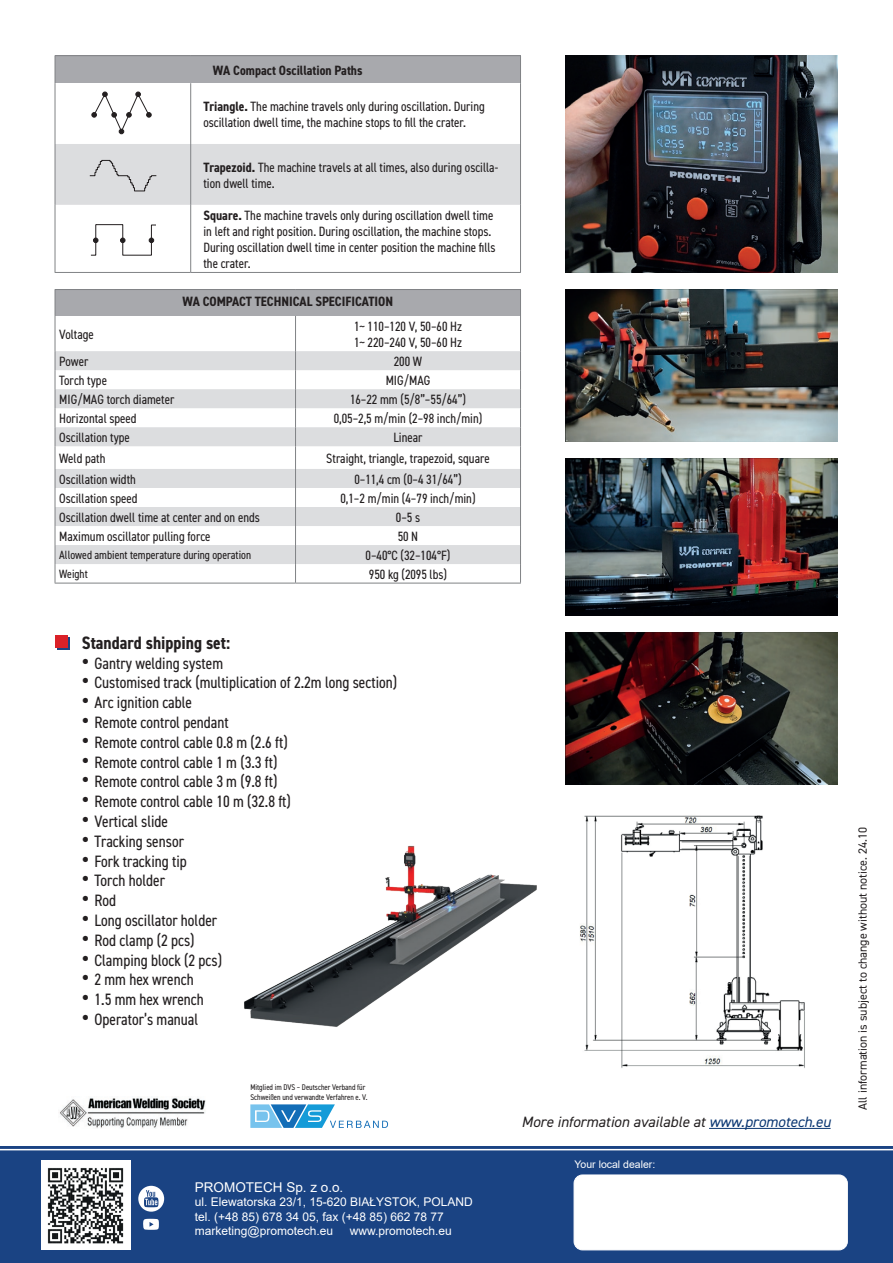
<style>
.page{position:relative;width:893px;height:1263px;background:#fff}
.page>*{position:absolute;margin:0;border:0;box-sizing:border-box;transform-origin:0 0}
._11pkt_narrow_bold{font:700 condensed 18px "DIN2014";color:#231f20}
.t1{font:condensed 16.5px "DIN2014";color:#231f20}
.tekst_wozki{font:italic 15px "DIN2014";color:#231f20}
.w_tabelce_tresc{font:condensed 13.5px/16.2px "DIN2014";color:#231f20}
.Styl_akapitowy5{font:700 condensed 13.5px "DIN2014";color:#231f20}
.t2{font:13.5px "Arial";color:#fff}
.t3{font:12px "Arial";color:#fff}
.t4{font:12px "DIN2014";color:#231f20}
.w_tabelce_tresc_bold{font:condensed 12px "DIN2014";color:#231f20}
.t5{font:10.5px "Arial";color:#fff}
.opis_zdjec{font:condensed 8.25px/9.9px "DIN2014";color:#231f20}
.s1{font-weight:700}
.s2{font-family:"Arial";font-stretch:normal;font-size:21px}
.s3{color:#0a3672}
</style>
<div class="page">
<div style="left:0;top:1146px;width:893px;height:117px;background:#1a4383"></div>
<img style="left:41px;top:1160px;width:89px;height:90px">
<div style="left:574px;top:1175px;width:273px;height:75px;background:#fff;border-radius:9px"></div>
<div style="left:574px;top:1175px;width:273px;height:75px;border:1px solid #fff;border-radius:9px"></div>
<svg style="left:138px;top:1186px;width:26px;height:26px"></svg>
<svg style="left:143px;top:1219px;width:16px;height:11px"></svg>
<hr style="left:0;top:1149px;width:893px;height:1px;background:#fff">
<hr style="left:709px;top:1128px;width:122px;height:1px;background:#0a3672">
<img style="left:59px;top:1098px;width:147px;height:30px">
<svg style="left:250px;top:1104px;width:138px;height:24px"></svg>
<img style="left:565px;top:632px;width:273px;height:153px">
<img style="left:565px;top:55px;width:273px;height:218px">
<div style="left:55px;top:290px;width:465px;height:26px;background:#a8a9ad"></div>
<svg style="left:56px;top:351px;width:464px;height:213px;fill:#dcdddf"></svg>
<hr style="left:55px;top:289px;width:241px;height:1px;background:#808285">
<svg style="left:55px;top:290px;width:1px;height:26px"></svg>
<hr style="left:296px;top:289px;width:225px;height:1px;background:#808285">
<svg style="left:520px;top:290px;width:1px;height:26px"></svg>
<hr style="left:55px;top:316px;width:1px;height:35px;background:#808285">
<hr style="left:520px;top:316px;width:1px;height:35px;background:#808285">
<hr style="left:295px;top:316px;width:1px;height:35px;background:#808285">
<svg style="left:55px;top:351px;width:1px;height:232px"></svg>
<svg style="left:295px;top:351px;width:1px;height:232px"></svg>
<svg style="left:520px;top:351px;width:1px;height:232px"></svg>
<hr style="left:55px;top:583px;width:241px;height:1px;background:#808285">
<hr style="left:296px;top:583px;width:225px;height:1px;background:#808285">
<div style="left:55px;top:56px;width:465px;height:27px;background:#a8a9ad"></div>
<hr style="left:55px;top:55px;width:136px;height:1px;background:#808285">
<svg style="left:55px;top:56px;width:1px;height:27px"></svg>
<hr style="left:191px;top:55px;width:330px;height:1px;background:#808285">
<svg style="left:520px;top:56px;width:1px;height:27px"></svg>
<hr style="left:55px;top:83px;width:1px;height:61px;background:#808285">
<hr style="left:520px;top:83px;width:1px;height:61px;background:#808285">
<hr style="left:520px;top:144px;width:1px;height:61px;background:#808285">
<hr style="left:55px;top:205px;width:1px;height:67px;background:#808285">
<hr style="left:520px;top:205px;width:1px;height:67px;background:#808285">
<hr style="left:190px;top:83px;width:1px;height:61px;background:#808285">
<hr style="left:190px;top:205px;width:1px;height:67px;background:#808285">
<hr style="left:55px;top:272px;width:136px;height:1px;background:#808285">
<hr style="left:191px;top:272px;width:330px;height:1px;background:#808285">
<svg style="left:92px;top:92px;width:60px;height:42px"></svg>
<div style="left:55px;top:144px;width:465px;height:61px;background:#dcdddf"></div>
<svg style="left:90px;top:224px;width:66px;height:32px"></svg>
<img style="left:565px;top:458px;width:273px;height:158px">
<img style="left:565px;top:289px;width:273px;height:153px">
<img style="left:580px;top:815px;width:225px;height:253px">
<img style="left:244px;top:846px;width:293px;height:181px">
<div style="left:57px;top:637px;width:13px;height:13px;background:#1a4383"></div>
<div style="left:55px;top:635px;width:13px;height:13px;background:#da2128"></div>
<p class="Styl_akapitowy5" style="left:213px;top:61px;width:151px">WA Compact Oscillation Paths</p>
<p class="w_tabelce_tresc" style="left:203px;top:97px;width:283px"><span class="s1">Triangle.</span> The machine travels only during oscillation. During oscillation dwell time, the machine stops to fill the crater.</p>
<p class="w_tabelce_tresc" style="left:203px;top:158px;width:296px"><span class="s1">Trapezoid.</span> The machine travels at all times, also during oscilla&shy;tion dwell time.</p>
<p class="w_tabelce_tresc" style="left:203px;top:206px;width:294px"><span class="s1">Square.</span> The machine travels only during oscillation dwell time in left and right position. During oscillation, the machine stops.<br>During oscillation dwell time in center position the machine fills the crater.</p>
<p class="Styl_akapitowy5" style="left:182px;top:293px;width:212px">WA COMPACT TECHNICAL SPECIFICATION</p>
<p class="w_tabelce_tresc" style="left:59px;top:325px;width:36px">Voltage</p>
<p class="w_tabelce_tresc" style="left:354px;top:317px;width:110px">1~ 110–120 V, 50–60 Hz<br>1~ 220–240 V, 50–60 Hz</p>
<p class="w_tabelce_tresc" style="left:59px;top:353px;width:31px">Power</p>
<p class="w_tabelce_tresc" style="left:394px;top:353px;width:30px">200 W</p>
<p class="w_tabelce_tresc" style="left:59px;top:372px;width:49px">Torch type</p>
<p class="w_tabelce_tresc" style="left:386px;top:372px;width:46px">MIG/MAG</p>
<p class="w_tabelce_tresc" style="left:59px;top:391px;width:117px">MIG/MAG torch diameter</p>
<p class="w_tabelce_tresc" style="left:350px;top:391px;width:117px">16–22 mm (5/8”–55/64”)</p>
<p class="w_tabelce_tresc" style="left:59px;top:410px;width:79px">Horizontal speed</p>
<p class="w_tabelce_tresc" style="left:334px;top:410px;width:150px">0,05–2,5 m/min (2–98 inch/min)</p>
<p class="w_tabelce_tresc" style="left:59px;top:429px;width:72px">Oscillation type</p>
<p class="w_tabelce_tresc" style="left:393px;top:429px;width:31px">Linear</p>
<p class="w_tabelce_tresc" style="left:59px;top:450px;width:48px">Weld path</p>
<p class="w_tabelce_tresc" style="left:326px;top:450px;width:165px">Straight, triangle, trapezoid, square</p>
<p class="w_tabelce_tresc" style="left:59px;top:470px;width:78px">Oscillation width</p>
<p class="w_tabelce_tresc" style="left:354px;top:470px;width:109px">0–11,4 cm (0–4 31/64”)</p>
<p class="w_tabelce_tresc" style="left:59px;top:489px;width:80px">Oscillation speed</p>
<p class="w_tabelce_tresc" style="left:340px;top:489px;width:137px">0,1–2 m/min (4–79 inch/min)</p>
<p class="w_tabelce_tresc" style="left:59px;top:508px;width:202px">Oscillation dwell time at center and on ends</p>
<p class="w_tabelce_tresc" style="left:396px;top:508px;width:26px">0–5 s</p>
<p class="w_tabelce_tresc" style="left:59px;top:527px;width:153px">Maximum oscillator pulling force</p>
<p class="w_tabelce_tresc" style="left:398px;top:527px;width:22px">50 N</p>
<p class="w_tabelce_tresc_bold" style="left:59px;top:547px;width:193px">Allowed ambient temperature during operation</p>
<p class="w_tabelce_tresc" style="left:366px;top:546px;width:86px">0–40°C (32–104°F)</p>
<p class="w_tabelce_tresc_bold" style="left:59px;top:566px;width:30px">Weight</p>
<p class="w_tabelce_tresc" style="left:369px;top:565px;width:80px">950 kg (2095 lbs)</p>
<p class="_11pkt_narrow_bold" style="left:82px;top:631px;width:150px">Standard shipping set:</p>
<p class="t1" style="left:82px;top:652px;width:143px"><span class="s2">•</span> Gantry welding system</p>
<p class="t1" style="left:82px;top:672px;width:317px"><span class="s2">•</span> Customised track (multiplication of 2.2m long section)</p>
<p class="t1" style="left:82px;top:691px;width:112px"><span class="s2">•</span> Arc ignition cable</p>
<p class="t1" style="left:82px;top:711px;width:148px"><span class="s2">•</span> Remote control pendant</p>
<p class="t1" style="left:82px;top:731px;width:207px"><span class="s2">•</span> Remote control cable 0.8 m (2.6 ft)</p>
<p class="t1" style="left:82px;top:751px;width:197px"><span class="s2">•</span> Remote control cable 1 m (3.3 ft)</p>
<p class="t1" style="left:82px;top:771px;width:197px"><span class="s2">•</span> Remote control cable 3 m (9.8 ft)</p>
<p class="t1" style="left:82px;top:790px;width:211px"><span class="s2">•</span> Remote control cable 10 m (32.8 ft)</p>
<p class="t1" style="left:82px;top:810px;width:88px"><span class="s2">•</span> Vertical slide</p>
<p class="t1" style="left:82px;top:830px;width:104px"><span class="s2">•</span> Tracking sensor</p>
<p class="t1" style="left:82px;top:850px;width:107px"><span class="s2">•</span> Fork tracking tip</p>
<p class="t1" style="left:82px;top:870px;width:85px"><span class="s2">•</span> Torch holder</p>
<p class="t1" style="left:82px;top:889px;width:36px"><span class="s2">•</span> Rod</p>
<p class="t1" style="left:82px;top:909px;width:137px"><span class="s2">•</span> Long oscillator holder</p>
<p class="t1" style="left:82px;top:929px;width:114px"><span class="s2">•</span> Rod clamp (2 pcs)</p>
<p class="t1" style="left:82px;top:949px;width:142px"><span class="s2">•</span> Clamping block (2 pcs)</p>
<p class="t1" style="left:82px;top:969px;width:113px"><span class="s2">•</span> 2 mm hex wrench</p>
<p class="t1" style="left:82px;top:988px;width:124px"><span class="s2">•</span> 1.5 mm hex wrench</p>
<p class="t1" style="left:82px;top:1008px;width:118px"><span class="s2">•</span> Operator’s manual</p>
<p class="opis_zdjec" style="left:250px;top:1081px;width:119px">Mitglied im DVS – Deutscher Verband für<br>Schweißen und verwandte Verfahren e. V.</p>
<p class="t2" style="left:195px;top:1178px;width:150px">PROMOTECH Sp. z o.o.</p>
<p class="t3" style="left:195px;top:1194px;width:279px">ul. Elewatorska 23/1, 15-620 BIAŁYSTOK, POLAND</p>
<p class="t3" style="left:195px;top:1208px;width:250px">tel. (+48 85) 678 34 05, fax (+48 85) 662 78 77</p>
<p class="t3" style="left:195px;top:1222px;width:140px">marketing@promotech.eu</p>
<p class="t3" style="left:350px;top:1222px;width:104px">www.promotech.eu</p>
<p class="tekst_wozki" style="left:521px;top:1112px;width:311px">More information available at <span class="s3">www.promotech.eu</span></p>
<p class="t5" style="left:575px;top:1157px;width:82px">Your local dealer:</p>
<p class="t4" style="left:855px;top:1110px;width:284px;rotate:-90deg">All information is subject to change without notice. 24.10</p>
</div>
